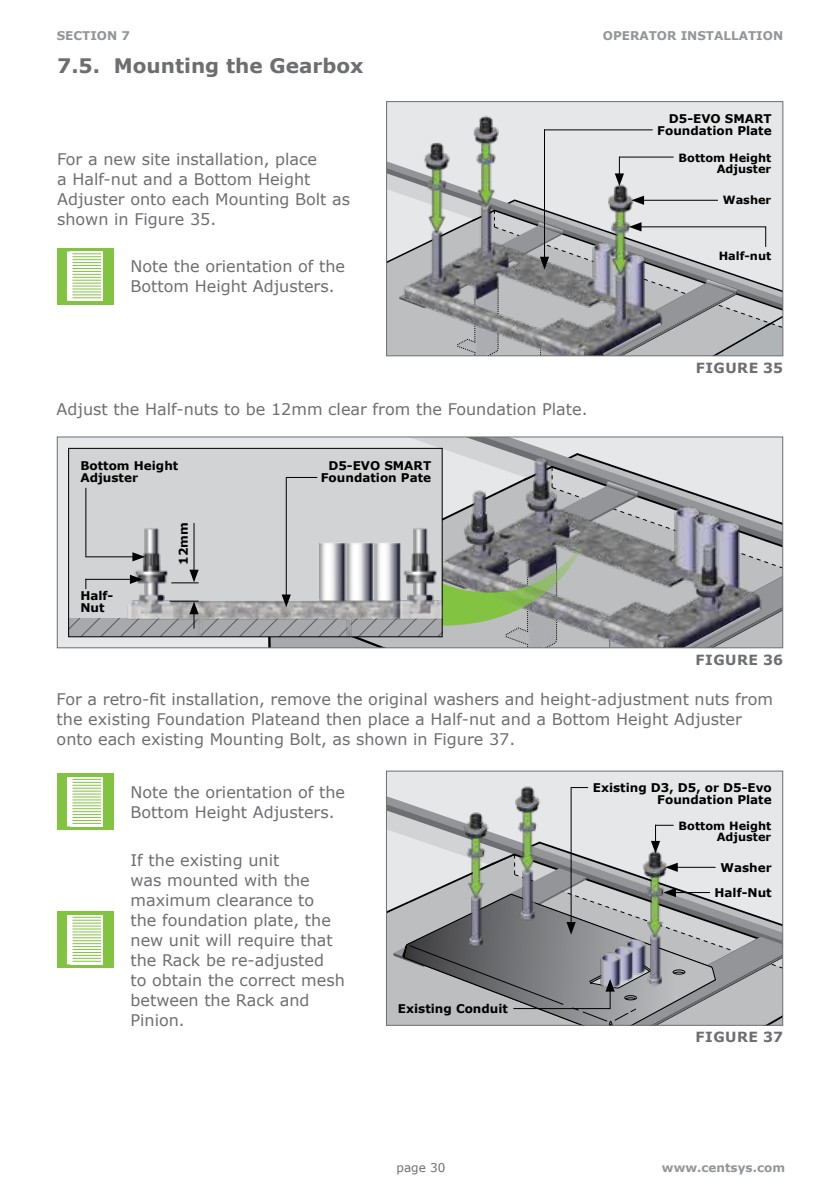
<style>
.page{position:relative;width:840px;height:1191px;background:#fff}
.page>*{position:absolute;margin:0;border:0;box-sizing:border-box;transform-origin:0 0}
.t1{font:700 20px "Verdana";color:#6d6e71}
.t2{font:16px/20px "Verdana";color:#6d6e71}
.t3{font:700 14px "Verdana";letter-spacing:.035em;color:#6d6e71}
.t4{font:700 12px/12px "Verdana";color:#000;text-align:right}
.t5{font:700 12px "Verdana";color:#939598}
.t6{font:12px "Verdana";color:#6d6e71}
.t7{font:700 11.4px/11.4px "Verdana";color:#000;text-align:right}
</style>
<div class="page">
<svg style="left:386px;top:770px;width:397px;height:256px;background:#d8d9da"></svg>
<svg style="left:56px;top:436px;width:727px;height:213px;background:#c6c7c8"></svg>
<hr style="left:570px;top:787px;width:1px;height:138px;background:#000">
<svg style="left:570px;top:787px;width:17px;height:1px"></svg>
<svg style="left:386px;top:101px;width:397px;height:256px;background:#d7d8d8"></svg>
<div style="left:57px;top:248px;width:56px;height:56px;background:#82c341"></div>
<div style="left:70px;top:251px;width:33px;height:50px;background:#fff"></div>
<svg style="left:67px;top:251px;width:34px;height:50px"></svg>
<div style="left:57px;top:773px;width:56px;height:57px;background:#82c341"></div>
<div style="left:70px;top:777px;width:33px;height:49px;background:#fff"></div>
<svg style="left:67px;top:777px;width:34px;height:49px"></svg>
<div style="left:57px;top:911px;width:56px;height:57px;background:#82c341"></div>
<div style="left:70px;top:915px;width:33px;height:49px;background:#fff"></div>
<svg style="left:67px;top:915px;width:34px;height:49px"></svg>
<svg style="left:614px;top:157px;width:9px;height:29px"></svg>
<hr style="left:619px;top:157px;width:54px;height:1px;background:#000">
<svg style="left:386px;top:824px;width:396px;height:201px;background:#a6a8aa"></svg>
<hr style="left:543px;top:129px;width:1px;height:131px;background:#000">
<svg style="left:386px;top:196px;width:396px;height:160px;background:#abacae"></svg>
<hr style="left:544px;top:129px;width:108px;height:1px;background:#000">
<svg style="left:69px;top:437px;width:713px;height:211px;background:#b3b6b6"></svg>
<p class="t5" style="left:57px;top:27px;width:75px">SECTION 7</p>
<p class="t5" style="left:602px;top:27px;width:182px">OPERATOR INSTALLATION</p>
<p class="t1" style="left:57px;top:51px;width:308px">7.5. Mounting the Gearbox</p>
<p class="t2" style="left:57px;top:149px;width:294px">For a new site installation, place<br>a Half-nut and a Bottom Height<br>Adjuster onto each Mounting Bolt as shown in Figure 35.</p>
<p class="t2" style="left:130px;top:256px;width:216px">Note the orientation of the<br>Bottom Height Adjusters.</p>
<p class="t2" style="left:57px;top:398px;width:532px">Adjust the Half-nuts to be 12mm clear from the Foundation Plate.</p>
<p class="t4" style="left:80px;top:459px;width:99px;text-align:left">Bottom Height<br>Adjuster</p>
<p class="t4" style="left:80px;top:590px;width:34px;text-align:left">Half-<br>Nut</p>
<p class="t4" style="left:177px;top:564px;width:44px;rotate:-90deg">12mm</p>
<p class="t4" style="left:320px;top:459px;width:112px">D5-EVO SMART<br>Foundation Pate</p>
<p class="t4" style="left:657px;top:112px;width:116px">D5-EVO SMART<br>Foundation Plate</p>
<p class="t7" style="left:678px;top:152px;width:94px">Bottom Height<br>Adjuster</p>
<p class="t7" style="left:722px;top:194px;width:50px">Washer</p>
<p class="t7" style="left:718px;top:249px;width:54px">Half-nut</p>
<p class="t3" style="left:695px;top:358px;width:89px">FIGURE 35</p>
<p class="t3" style="left:695px;top:650px;width:89px">FIGURE 36</p>
<p class="t2" style="left:57px;top:689px;width:717px">For a retro-fit installation, remove the original washers and height-adjustment nuts from the existing Foundation Plateand then place a Half-nut and a Bottom Height Adjuster onto each existing Mounting Bolt, as shown in Figure 37.</p>
<p class="t2" style="left:130px;top:782px;width:216px">Note the orientation of the<br>Bottom Height Adjusters.</p>
<p class="t2" style="left:130px;top:849px;width:216px">If the existing unit<br>was mounted with the maximum clearance to<br>the foundation plate, the new unit will require that the Rack be re-adjusted<br>to obtain the correct mesh between the Rack and<br>Pinion.</p>
<p class="t4" style="left:592px;top:781px;width:180px">Existing D3, D5, or D5-Evo<br>Foundation Plate</p>
<p class="t7" style="left:678px;top:820px;width:94px">Bottom Height<br>Adjuster</p>
<p class="t4" style="left:720px;top:861px;width:53px">Washer</p>
<p class="t4" style="left:714px;top:886px;width:59px">Half-Nut</p>
<p class="t4" style="left:397px;top:1002px;width:112px">Existing Conduit</p>
<p class="t3" style="left:695px;top:1027px;width:89px">FIGURE 37</p>
<p class="t6" style="left:396px;top:1159px;width:50px">page 30</p>
<p class="t5" style="left:661px;top:1159px;width:124px">www.centsys.com</p>
</div>
